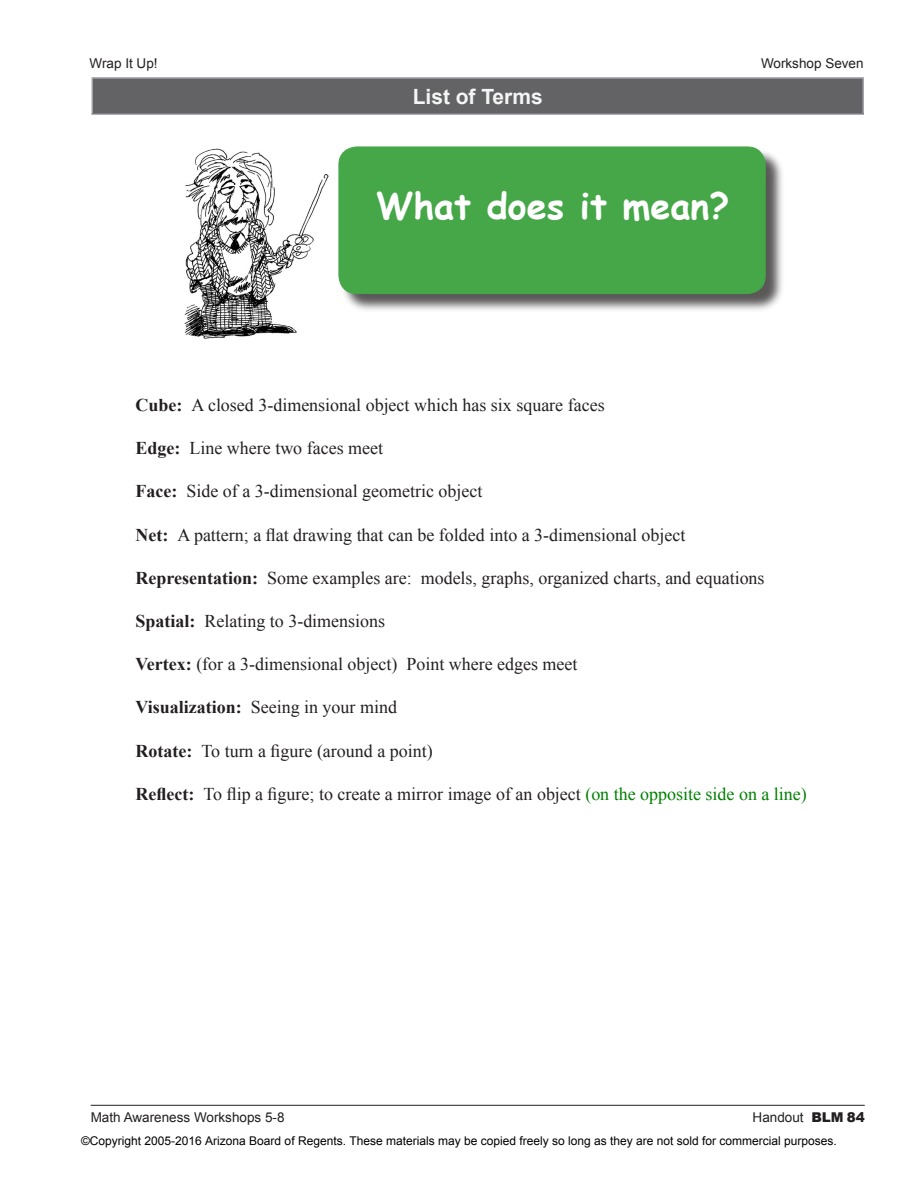
<style>
.page{position:relative;width:918px;height:1188px;background:#fff}
.page>*{position:absolute;margin:0;border:0;box-sizing:border-box;transform-origin:0 0}
.t1{font:700 36px "Comic Sans MS";color:#fff}
.t2{font:700 21px "Arial";color:#f4f5f5}
.t3{font:18px "Times New Roman";color:#231f20}
.t4{font:13.5px "Arial";color:#231f20}
.t5{font:12px "Arial";color:#000}
.s1{font-weight:700}
.s2{color:#008000}
.s3{font-weight:900}
</style>
<div class="page">
<hr style="left:91px;top:1105px;width:774px;height:1px;background:#231f20">
<div style="left:92px;top:78px;width:771px;height:36px;background:#636366"></div>
<hr style="left:91px;top:77px;width:773px;height:2px;background:#a5a6aa">
<hr style="left:91px;top:79px;width:2px;height:34px;background:#a5a6aa">
<hr style="left:862px;top:79px;width:2px;height:34px;background:#a5a6aa">
<hr style="left:91px;top:113px;width:773px;height:2px;background:#808285">
<div style="left:339px;top:148px;width:446px;height:166px;background:#231f20;opacity:.75"></div>
<div style="left:339px;top:147px;width:427px;height:147px;background:#45a748"></div>
<img style="left:185px;top:148px;width:144px;height:190px">
<p class="t4" style="left:90px;top:55px;width:70px">Wrap It Up!</p>
<p class="t4" style="left:761px;top:55px;width:104px">Workshop Seven</p>
<p class="t2" style="left:413px;top:84px;width:132px">List of Terms</p>
<p class="t1" style="left:376px;top:179px;width:355px">What does it mean?</p>
<p class="t3" style="left:136px;top:395px;width:471px"><span class="s1">Cube:</span> A closed 3-dimensional object which has six square faces</p>
<p class="t3" style="left:136px;top:438px;width:249px"><span class="s1">Edge:</span> Line where two faces meet</p>
<p class="t3" style="left:136px;top:481px;width:348px"><span class="s1">Face:</span> Side of a 3-dimensional geometric object</p>
<p class="t3" style="left:136px;top:524px;width:551px"><span class="s1">Net:</span> A pattern; a flat drawing that can be folded into a 3-dimensional object</p>
<p class="t3" style="left:136px;top:567px;width:630px"><span class="s1">Representation:</span> Some examples are: models, graphs, organized charts, and equations</p>
<p class="t3" style="left:136px;top:611px;width:251px"><span class="s1">Spatial:</span> Relating to 3-dimensions</p>
<p class="t3" style="left:136px;top:654px;width:443px"><span class="s1">Vertex:</span> (for a 3-dimensional object) Point where edges meet</p>
<p class="t3" style="left:136px;top:697px;width:263px"><span class="s1">Visualization:</span> Seeing in your mind</p>
<p class="t3" style="left:136px;top:740px;width:299px"><span class="s1">Rotate:</span> To turn a figure (around a point)</p>
<p class="t3" style="left:136px;top:783px;width:673px"><span class="s1">Reflect:</span> To flip a figure; to create a mirror image of an object <span class="s2">(on the opposite side on a line)</span></p>
<p class="t4" style="left:91px;top:1110px;width:195px">Math Awareness Workshops 5-8</p>
<p class="t4" style="left:753px;top:1110px;width:114px">Handout <span class="s3">BLM 84</span></p>
<p class="t5" style="left:81px;top:1133px;width:757px">©Copyright 2005-2016 Arizona Board of Regents. These materials may be copied freely so long as they are not sold for commercial purposes.</p>
</div>
